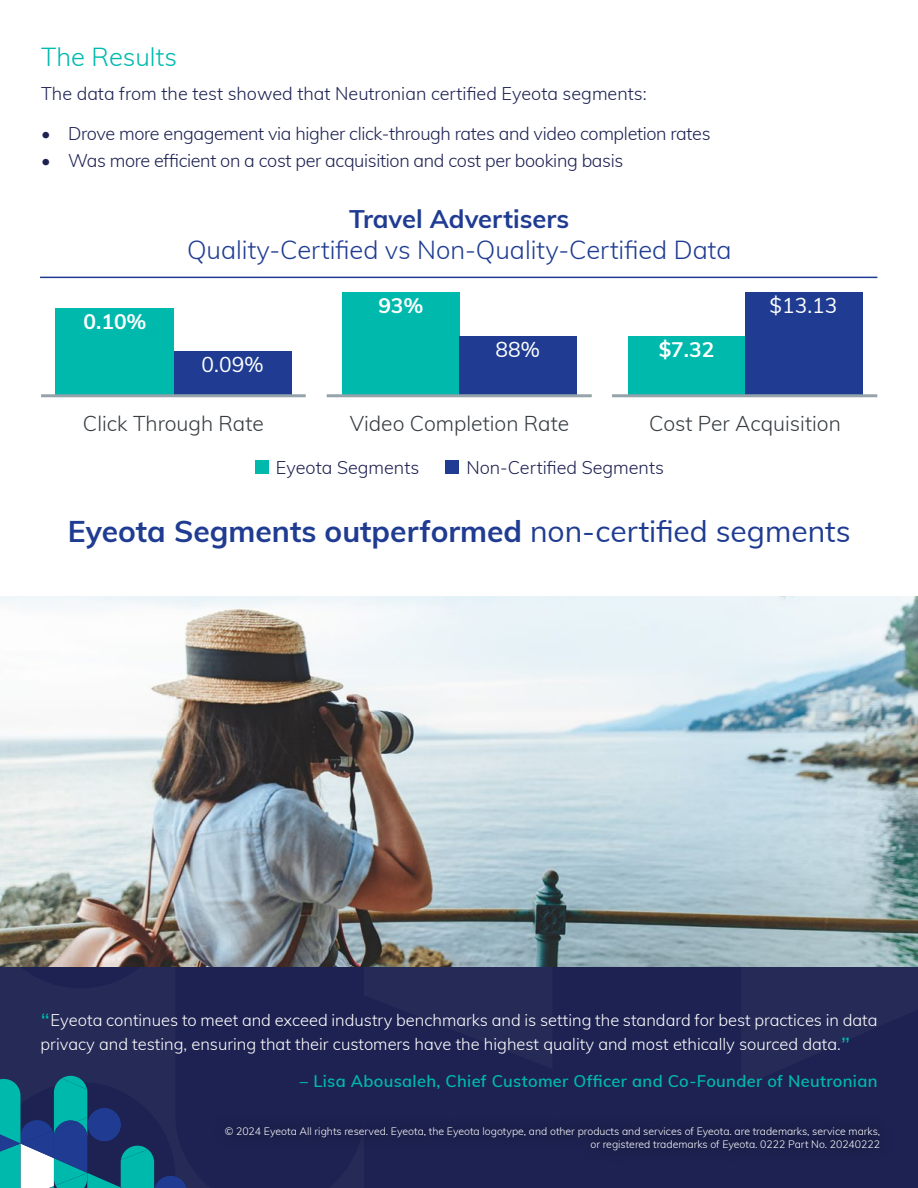
<style>
.page{position:relative;width:918px;height:1188px;background:#fff}
.page>*{position:absolute;margin:0;border:0;box-sizing:border-box;transform-origin:0 0}
.t1{font:700 30px "Muli";color:#1f3c92}
.t2{font:300 25.5px "Muli";color:#1f3c92}
.t3{font:700 25.5px "Muli";color:#1f3c92}
.t4{font:300 25.5px "Muli";color:#00b9ad}
.t5{font:300 21px "Muli";color:#373d42}
.t6{font:21px "Muli";color:#fff}
.t7{font:700 21px "Muli";color:#fff}
.t8{font:300 18px "Muli";letter-spacing:-.02em;color:#1d2252}
.t9{font:300 18px "Muli";color:#1d2252}
.t10{font:300 16.5px/24px "Muli";color:#fff}
.t11{font:600 16.5px "Muli";letter-spacing:.02em;color:#00b9ad}
.t12{font:300 10.5px/12.6px "Muli";color:#fff;text-align:right}
.s1{font-weight:400}
.s2{font-size:25.5px;color:#00b9ad}
</style>
<div class="page">
<div style="left:0;top:967px;width:918px;height:221px;background:#1d2252"></div>
<svg style="left:0;top:1075px;width:187px;height:113px"></svg>
<div style="left:255px;top:460px;width:13px;height:14px;background:#00b9ad"></div>
<div style="left:445px;top:460px;width:14px;height:14px;background:#1f3c92"></div>
<img style="left:0;top:596px;width:918px;height:371px">
<hr style="left:40px;top:277px;width:837px;height:1px;background:#1f3c92">
<div style="left:56px;top:308px;width:118px;height:87px;background:#00b9ad"></div>
<div style="left:174px;top:351px;width:117px;height:45px;background:#1f3c92"></div>
<hr style="left:41px;top:394px;width:265px;height:3px;background:#95a3ab">
<div style="left:342px;top:292px;width:118px;height:104px;background:#00b9ad"></div>
<div style="left:460px;top:336px;width:117px;height:60px;background:#1f3c92"></div>
<hr style="left:327px;top:394px;width:265px;height:3px;background:#95a3ab">
<div style="left:628px;top:336px;width:118px;height:60px;background:#00b9ad"></div>
<div style="left:745px;top:292px;width:117px;height:104px;background:#1f3c92"></div>
<hr style="left:612px;top:394px;width:265px;height:3px;background:#95a3ab">
<h2 class="t4" style="left:41px;top:38px;width:137px">The Results</h2>
<p class="t9" style="left:41px;top:80px;width:607px">The data from the test showed that Neutronian certified Eyeota segments:</p>
<p class="t8" style="left:41px;top:121px;width:671px">• Drove more engagement via higher click-through rates and video completion rates</p>
<p class="t8" style="left:41px;top:148px;width:584px">• Was more efficient on a cost per acquisition and cost per booking basis</p>
<p class="t7" style="left:84px;top:306px;width:65px">0.10%</p>
<h2 class="t3" style="left:349px;top:200px;width:221px">Travel Advertisers</h2>
<h2 class="t2" style="left:187px;top:231px;width:546px">Quality-Certified vs Non-Quality-Certified Data</h2>
<p class="t6" style="left:202px;top:349px;width:64px">0.09%</p>
<p class="t7" style="left:378px;top:291px;width:47px">93%</p>
<p class="t6" style="left:495px;top:334px;width:46px">88%</p>
<p class="t7" style="left:659px;top:334px;width:57px">$7.32</p>
<p class="t6" style="left:770px;top:291px;width:69px">$13.13</p>
<p class="t5" style="left:83px;top:408px;width:182px">Click Through Rate</p>
<p class="t5" style="left:350px;top:408px;width:221px">Video Completion Rate</p>
<p class="t5" style="left:649px;top:408px;width:193px">Cost Per Acquisition</p>
<p class="t9" style="left:276px;top:454px;width:145px">Eyeota Segments</p>
<p class="t9" style="left:466px;top:454px;width:199px">Non-Certified Segments</p>
<h1 class="t1" style="left:68px;top:510px;width:784px">Eyeota Segments outperformed <span class="s1">non-certified segments</span></h1>
<p class="t10" style="left:40px;top:1007px;width:839px"><span class="s2">“</span>Eyeota continues to meet and exceed industry benchmarks and is setting the standard for best practices in data privacy and testing, ensuring that their customers have the highest quality and most ethically sourced data.<span class="s2">”</span></p>
<p class="t11" style="left:300px;top:1070px;width:579px">– Lisa Abousaleh, Chief Customer Officer and Co-Founder of Neutronian</p>
<p class="t12" style="left:225px;top:1125px;width:657px">© 2024 Eyeota All rights reserved. Eyeota, the Eyeota logotype, and other products and services of Eyeota. are trademarks, service marks, or registered trademarks of Eyeota. 0222 Part No. 20240222</p>
</div>
